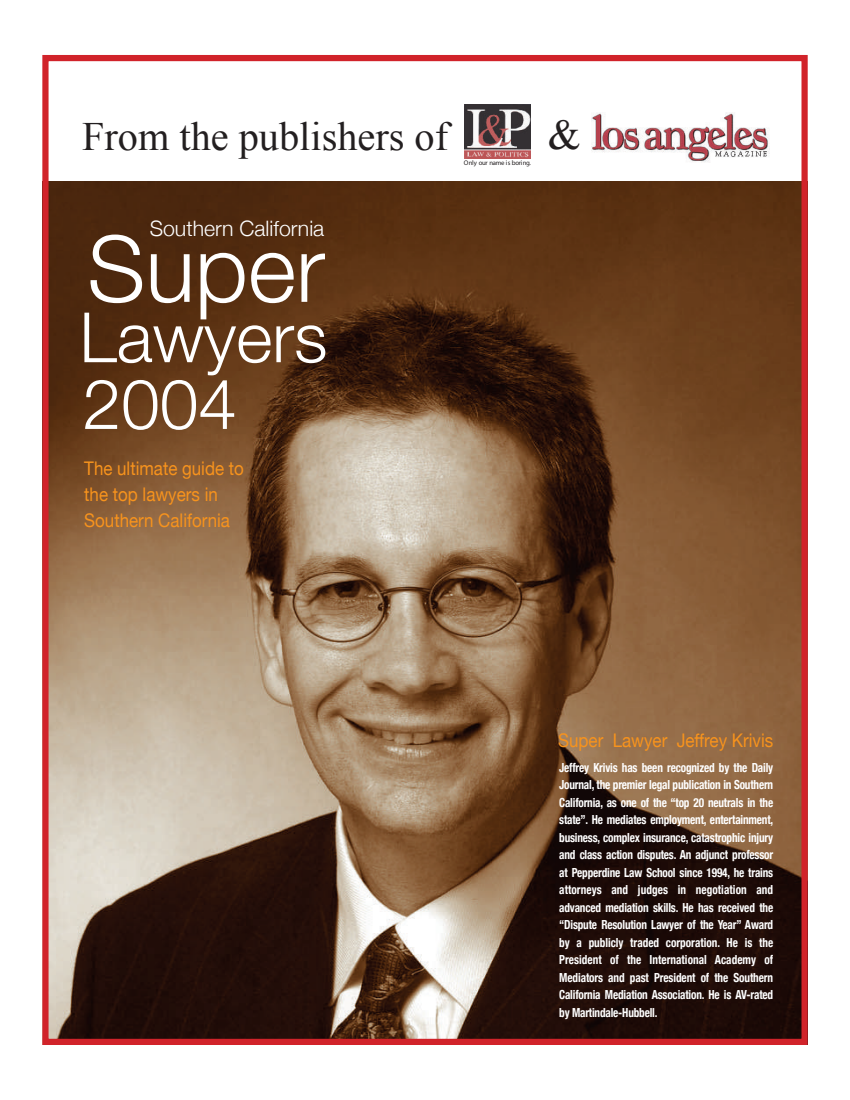
<style>
.page{position:relative;width:850px;height:1100px;background:#fff}
.page>*{position:absolute;margin:0;border:0;box-sizing:border-box;transform-origin:0 0}
.t1{font:300 92.38px "Helvetica Neue";color:#fff}
.t2{font:300 69.38px/66.8px "Helvetica Neue";color:#fff}
.t3{font:42.38px "Times New Roman";color:#231f20}
.t4{font:40.25px "Times New Roman";color:#231f20}
.t5{font:300 21.25px "Helvetica Neue";color:#fff}
.t6{font:18.75px/26.2px "Helvetica Neue";color:#f7931d;scale:.9 1}
.t7{font:700 condensed 12.5px/17.5px "Helvetica Neue";letter-spacing:-.015em;color:#fff;text-align:justify;scale:.9 1}
.t8{font:6.75px "Myriad";letter-spacing:-.05em;color:#231f20}
</style>
<div class="page">
<img style="left:592px;top:113px;width:177px;height:50px">
<div style="left:724px;top:158px;width:46px;height:7px;background:#fff"></div>
<img style="left:49px;top:181px;width:752px;height:857px">
<div style="left:42px;top:55px;width:766px;height:990px;border:6px solid #d1232a"></div>
<img style="left:464px;top:105px;width:66px;height:53px">
<h3 class="t4" style="left:82px;top:113px;width:367px">From the publishers of</h3>
<p class="t8" style="left:464px;top:159px;width:69px">Only our name is boring.</p>
<h3 class="t3" style="left:548px;top:110px;width:34px">&amp;</h3>
<h3 class="t5" style="left:150px;top:216px;width:176px">Southern California</h3>
<h1 class="t1" style="left:87px;top:213px;width:239px">Super</h1>
<h2 class="t2" style="left:79px;top:303px;width:250px">Lawyers<br>2004</h2>
<h3 class="t6" style="left:84px;top:455px;width:179px">The ultimate guide to the top lawyers in<br>Southern California</h3>
<h3 class="t6" style="left:558px;top:727px;width:240px">Super Lawyer Jeffrey Krivis</h3>
<p class="t7" style="left:559px;top:758px;width:239px">Jeffrey Krivis has been recognized by the Daily Journal, the premier legal publication in Southern California, as one of the “top 20 neutrals in the state”. He mediates employment, entertainment, business, complex insurance, catastrophic injury and class action disputes. An adjunct professor at Pepperdine Law School since 1994, he trains attorneys and judges in negotiation and advanced mediation skills. He has received the “Dispute Resolution Lawyer of the Year” Award by a publicly traded corporation. He is the President of the International Academy of Mediators and past President of the Southern California Mediation Association. He is AV-rated by Martindale-Hubbell.</p>
</div>
